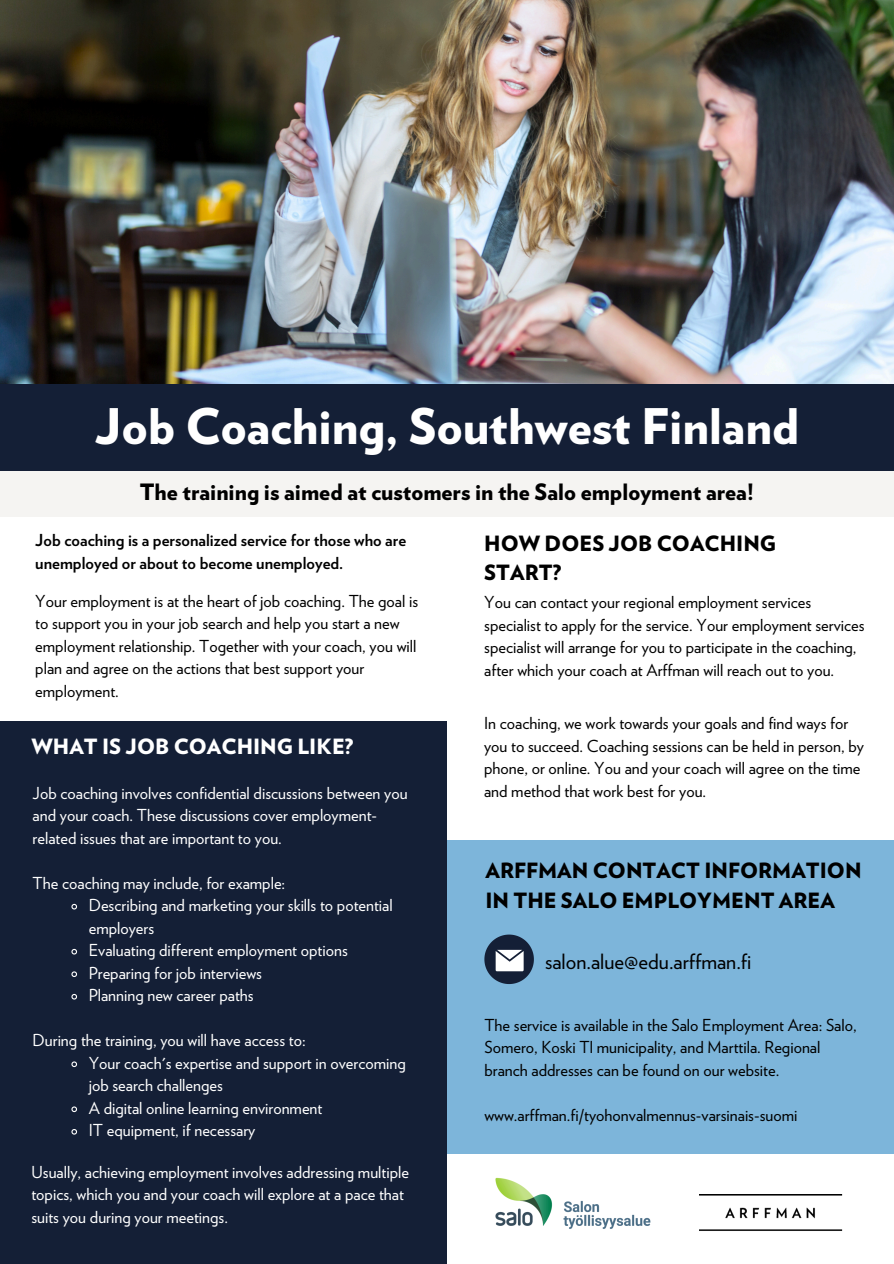
<style>
.page{position:relative;width:894px;height:1264px;background:#fff}
.page>*{position:absolute;margin:0;border:0;box-sizing:border-box;transform-origin:0 0}
.t1{font:900 48.9px "Verlag";color:#fff}
.t2{font:900 22.5px "Verlag";color:#000}
.t3{font:900 21px/29.2px "Verlag";color:#000}
.t4{font:21px "Verlag";color:#000}
.t5{font:900 21px "Verlag";color:#fff}
.t6{font:16.5px/22.5px "Verlag";color:#000}
.t7{font:16.5px/22.5px "Verlag";color:#fff}
.t8{font:700 16.5px/22.5px "Verlag";color:#000}
</style>
<div class="page">
<img style="left:0;top:0;width:893px;height:384px">
<div style="left:413px;top:840px;width:480px;height:314px;background:#7db5da"></div>
<div style="left:0;top:721px;width:446px;height:542px;background:#141f36"></div>
<img style="left:699px;top:1194px;width:144px;height:37px">
<div style="left:0;top:384px;width:893px;height:103px;background:#141f36"></div>
<img style="left:495px;top:1177px;width:156px;height:52px">
<svg style="left:484px;top:934px;width:49px;height:50px"></svg>
<svg style="left:71px;top:903px;width:7px;height:7px"></svg>
<svg style="left:71px;top:948px;width:7px;height:7px"></svg>
<svg style="left:71px;top:971px;width:7px;height:6px"></svg>
<svg style="left:71px;top:993px;width:7px;height:7px"></svg>
<svg style="left:71px;top:1061px;width:7px;height:6px"></svg>
<svg style="left:71px;top:1106px;width:7px;height:6px"></svg>
<svg style="left:71px;top:1129px;width:7px;height:6px"></svg>
<div style="left:0;top:471px;width:893px;height:45px;background:#f5f4f2"></div>
<h3 class="t1" style="left:95px;top:405px;width:705px">Job Coaching, Southwest Finland</h3>
<h2 class="t2" style="left:140px;top:482px;width:615px">The training is aimed at customers in the Salo employment area!</h2>
<p class="t8" style="left:35px;top:530px;width:372px">Job coaching is a personalized service for those who are unemployed or about to become unemployed.</p>
<h1 class="t6" style="left:35px;top:590px;width:384px">Your employment is at the heart of job coaching. The goal is to support you in your job search and help you start a new employment relationship. Together with your coach, you will plan and agree on the actions that best support your employment.</h1>
<p class="t5" style="left:31px;top:737px;width:323px">WHAT IS JOB COACHING LIKE?</p>
<h2 class="t7" style="left:33px;top:782px;width:376px">Job coaching involves confidential discussions between you and your coach. These discussions cover employment&shy;related issues that are important to you.</h2>
<p class="t7" style="left:33px;top:872px;width:254px">The coaching may include, for example:</p>
<p class="t7" style="left:89px;top:895px;width:305px">Describing and marketing your skills to potential employers</p>
<p class="t7" style="left:89px;top:940px;width:260px">Evaluating different employment options</p>
<p class="t7" style="left:89px;top:962px;width:175px">Preparing for job interviews</p>
<p class="t7" style="left:89px;top:985px;width:166px">Planning new career paths</p>
<p class="t7" style="left:33px;top:1030px;width:274px">During the training, you will have access to:</p>
<p class="t7" style="left:89px;top:1052px;width:318px">Your coach's expertise and support in overcoming job search challenges</p>
<p class="t7" style="left:89px;top:1097px;width:235px">A digital online learning environment</p>
<p class="t7" style="left:89px;top:1120px;width:168px">IT equipment, if necessary</p>
<p class="t7" style="left:31px;top:1161px;width:379px">Usually, achieving employment involves addressing multiple topics, which you and your coach will explore at a pace that suits you during your meetings.</p>
<h2 class="t3" style="left:484px;top:529px;width:293px">HOW DOES JOB COACHING<br>START?</h2>
<p class="t6" style="left:484px;top:592px;width:382px">You can contact your regional employment services specialist to apply for the service. Your employment services specialist will arrange for you to participate in the coaching, after which your coach at Arffman will reach out to you.</p>
<h4 class="t6" style="left:484px;top:713px;width:381px">In coaching, we work towards your goals and find ways for you to succeed. Coaching sessions can be held in person, by phone, or online. You and your coach will agree on the time and method that work best for you.</h4>
<p class="t3" style="left:485px;top:857px;width:377px">ARFFMAN CONTACT INFORMATION<br>IN THE SALO EMPLOYMENT AREA</p>
<p class="t4" style="left:545px;top:952px;width:208px">salon.alue@edu.arffman.fi</p>
<p class="t6" style="left:484px;top:1014px;width:374px">The service is available in the Salo Employment Area: Salo,<br>Somero, Koski Tl municipality, and Marttila. Regional branch addresses can be found on our website.</p>
<p class="t6" style="left:484px;top:1104px;width:314px">www.arffman.fi/tyohonvalmennus-varsinais-suomi</p>
</div>
